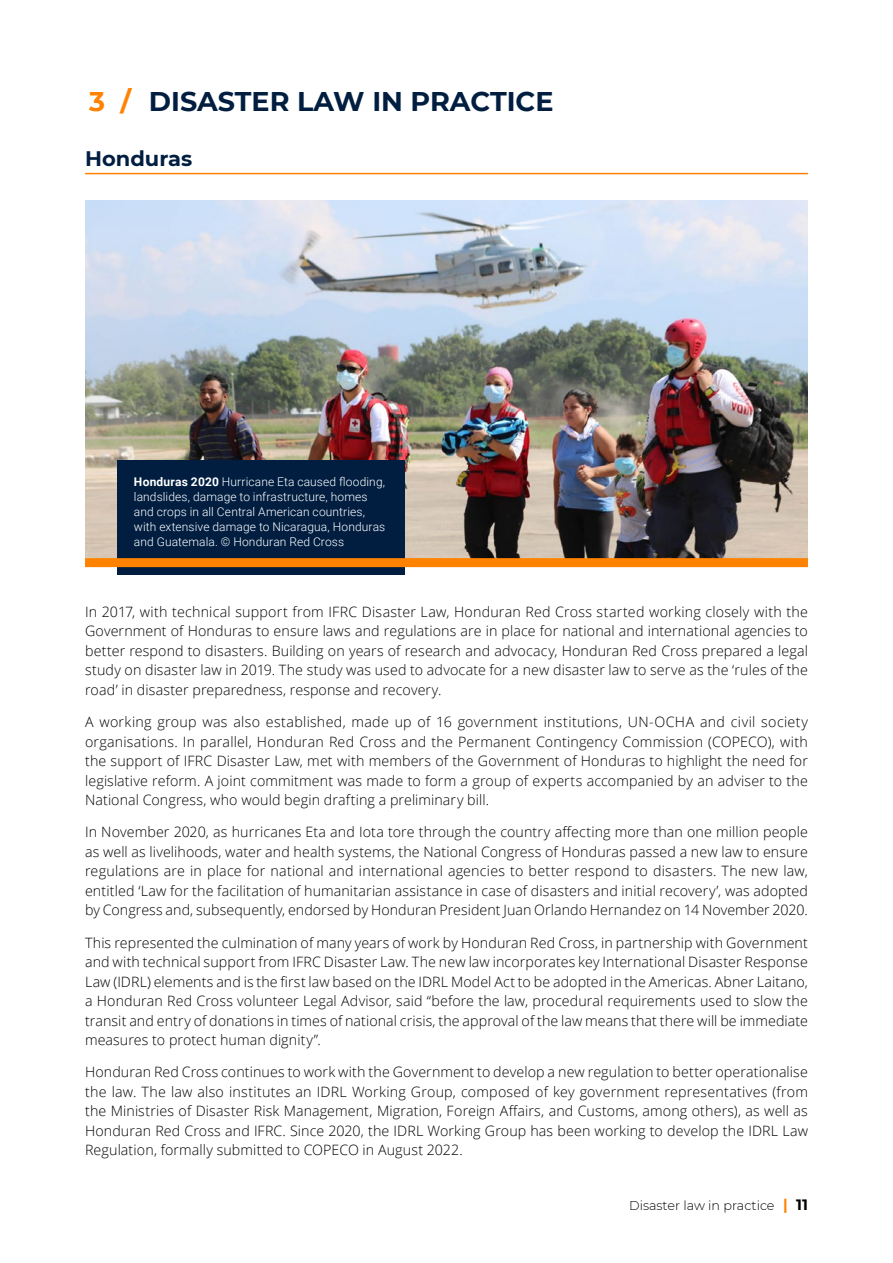
<style>
.page{position:relative;width:893px;height:1263px;background:#fff}
.page>*{position:absolute;margin:0;border:0;box-sizing:border-box;transform-origin:0 0}
.t1{font:700 27px "Montserrat";color:#011e41}
.t2{font:700 21px "Montserrat";color:#011e41}
.t3{font:300 14.25px/19.5px "Open Sans";letter-spacing:.005em;color:#000;text-align:justify}
.t4{font:300 12.75px "Montserrat";color:#000}
.t5{font:300 12px/15px "Roboto";letter-spacing:.01em;color:#fff}
.s1{color:#ff8300}
.s2{font-weight:700}
.s3{font-weight:700;font-size:15px;color:#ff8300}
.s4{font-weight:700;font-size:15px}
</style>
<div class="page">
<hr style="left:85px;top:173px;width:723px;height:1px;background:#ff8300">
<img style="left:85px;top:200px;width:723px;height:358px">
<div style="left:117px;top:460px;width:288px;height:115px;background:#011e41"></div>
<div style="left:85px;top:558px;width:723px;height:9px;background:#ff8300"></div>
<h1 class="t1" style="left:89px;top:82px;width:466px"><span class="s1">3 /</span> DISASTER LAW IN PRACTICE</h1>
<h2 class="t2" style="left:85px;top:144px;width:109px">Honduras</h2>
<p class="t5" style="left:134px;top:474px;width:253px"><span class="s2">Honduras 2020</span> Hurricane Eta caused flooding, landslides, damage to infrastructure, homes and crops in all Central American countries, with extensive damage to Nicaragua, Honduras and Guatemala. © Honduran Red Cross</p>
<p class="t3" style="left:85px;top:601px;width:724px">In 2017, with technical support from IFRC Disaster Law, Honduran Red Cross started working closely with the Government of Honduras to ensure laws and regulations are in place for national and international agencies to better respond to disasters. Building on years of research and advocacy, Honduran Red Cross prepared a legal study on disaster law in 2019. The study was used to advocate for a new disaster law to serve as the ‘rules of the road’ in disaster preparedness, response and recovery.</p>
<p class="t3" style="left:85px;top:712px;width:724px">A working group was also established, made up of 16 government institutions, UN-OCHA and civil society organisations. In parallel, Honduran Red Cross and the Permanent Contingency Commission (COPECO), with the support of IFRC Disaster Law, met with members of the Government of Honduras to highlight the need for legislative reform. A joint commitment was made to form a group of experts accompanied by an adviser to the National Congress, who would begin drafting a preliminary bill.</p>
<p class="t3" style="left:85px;top:822px;width:724px">In November 2020, as hurricanes Eta and Iota tore through the country affecting more than one million people as well as livelihoods, water and health systems, the National Congress of Honduras passed a new law to ensure regulations are in place for national and international agencies to better respond to disasters. The new law, entitled ‘Law for the facilitation of humanitarian assistance in case of disasters and initial recovery’, was adopted by Congress and, subsequently, endorsed by Honduran President Juan Orlando Hernandez on 14 November 2020.</p>
<p class="t3" style="left:85px;top:932px;width:724px">This represented the culmination of many years of work by Honduran Red Cross, in partnership with Government and with technical support from IFRC Disaster Law. The new law incorporates key International Disaster Response Law (IDRL) elements and is the first law based on the IDRL Model Act to be adopted in the Americas. Abner Laitano, a Honduran Red Cross volunteer Legal Advisor, said “before the law, procedural requirements used to slow the transit and entry of donations in times of national crisis, the approval of the law means that there will be immediate measures to protect human dignity”.</p>
<p class="t3" style="left:85px;top:1062px;width:724px">Honduran Red Cross continues to work with the Government to develop a new regulation to better operationalise the law. The law also institutes an IDRL Working Group, composed of key government representatives (from the Ministries of Disaster Risk Management, Migration, Foreign Affairs, and Customs, among others), as well as Honduran Red Cross and IFRC. Since 2020, the IDRL Working Group has been working to develop the IDRL Law Regulation, formally submitted to COPECO in August 2022.</p>
<p class="t4" style="left:629px;top:1197px;width:180px">Disaster law in practice <span class="s3">|</span> <span class="s4">11</span></p>
</div>
